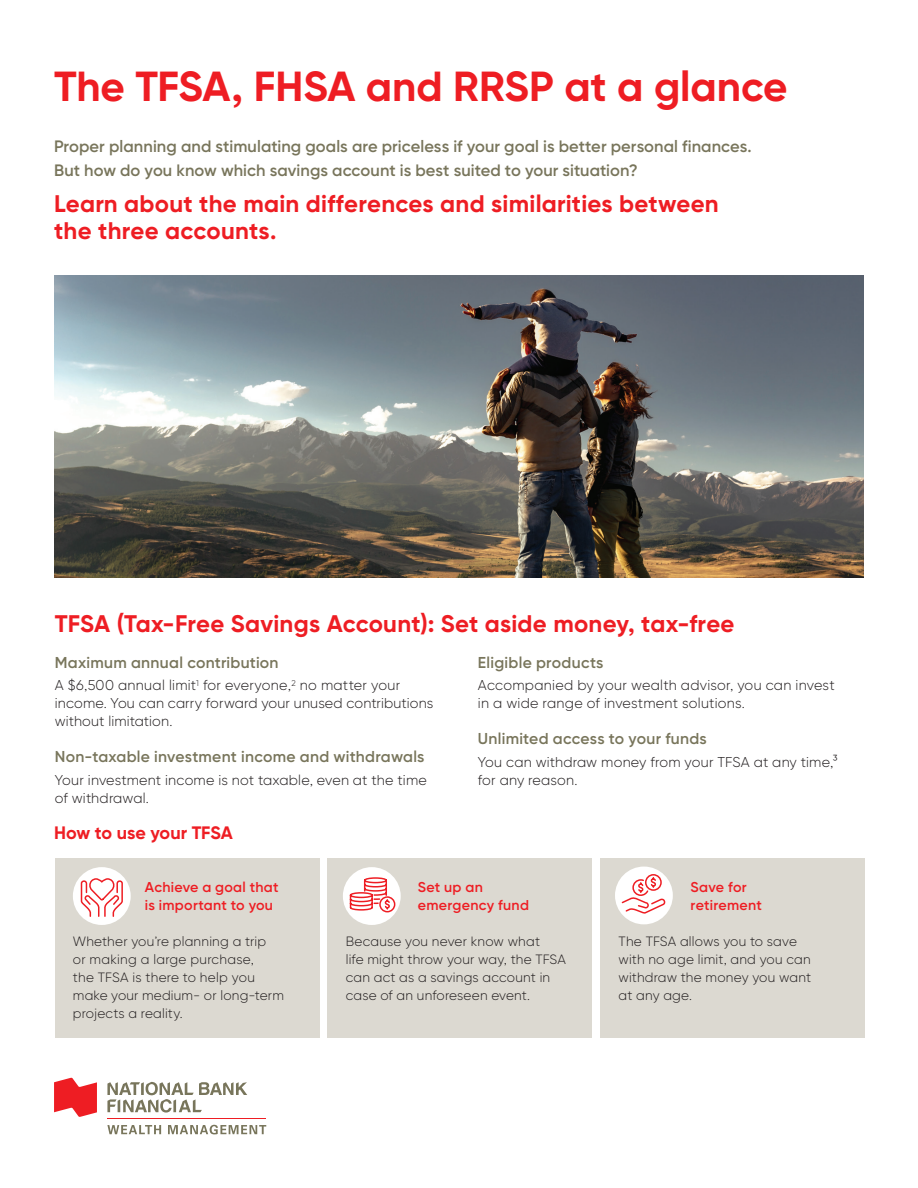
<style>
.page{position:relative;width:918px;height:1188px;background:#fff}
.page>*{position:absolute;margin:0;border:0;box-sizing:border-box;transform-origin:0 0}
.t1{font:700 42px "Gilroy BN";color:#ee1d23}
.t2{font:700 24px/27px "Gilroy BN";letter-spacing:.01em;color:#ee1d23}
.t3{font:700 18px "Gilroy BN";letter-spacing:-.005em;color:#ee1d23}
.t4{font:600 16.5px/24px "Gilroy BN";letter-spacing:.005em;color:#78755b}
.t5{font:600 15.75px "Gilroy BN";letter-spacing:.015em;color:#78755b}
.t6{font:300 14.25px/18px "Gilroy BN";letter-spacing:.01em;color:#231f20}
.t7{font:600 14.25px/18px "Gilroy BN";letter-spacing:.02em;color:#ee1d23}
.t8{font:300 13.5px/18px "Gilroy BN";letter-spacing:.015em;color:#231f20}
</style>
<div class="page">
<div style="left:55px;top:858px;width:264px;height:180px;background:#dcd9d1"></div>
<div style="left:328px;top:858px;width:264px;height:180px;background:#dcd9d1"></div>
<div style="left:601px;top:858px;width:264px;height:180px;background:#dcd9d1"></div>
<div style="left:73px;top:867px;width:58px;height:58px;background:#fff;border-radius:50%"></div>
<svg style="left:80px;top:878px;width:43px;height:40px"></svg>
<div style="left:343px;top:867px;width:58px;height:58px;background:#fff;border-radius:50%"></div>
<div style="left:615px;top:867px;width:58px;height:57px;background:#fff;border-radius:50%"></div>
<div style="left:645px;top:874px;width:17px;height:17px;border:2px solid #ee1d23;border-radius:50%"></div>
<svg style="left:620px;top:876px;width:45px;height:38px"></svg>
<svg style="left:349px;top:877px;width:47px;height:36px"></svg>
<svg style="left:54px;top:1078px;width:43px;height:39px"></svg>
<hr style="left:107px;top:1118px;width:159px;height:1px;background:#ee1d23">
<svg style="left:107px;top:1082px;width:140px;height:31px"></svg>
<svg style="left:107px;top:1125px;width:54px;height:9px"></svg>
<svg style="left:168px;top:1125px;width:98px;height:9px"></svg>
<img style="left:54px;top:275px;width:810px;height:302px">
<h1 class="t1" style="left:54px;top:60px;width:735px">The TFSA, FHSA and RRSP at a glance</h1>
<p class="t4" style="left:54px;top:134px;width:699px">Proper planning and stimulating goals are priceless if your goal is better personal finances.<br>But how do you know which savings account is best suited to your situation?</p>
<h2 class="t2" style="left:54px;top:190px;width:666px">Learn about the main differences and similarities between the three accounts.</h2>
<h2 class="t2" style="left:55px;top:610px;width:681px">TFSA (Tax-Free Savings Account): Set aside money, tax-free</h2>
<p class="t5" style="left:55px;top:653px;width:225px">Maximum annual contribution</p>
<p class="t6" style="left:55px;top:676px;width:380px">A $6,500 annual limit<sup>1</sup> for everyone,<sup>2</sup> no matter your income. You can carry forward your unused contributions without limitation.</p>
<p class="t5" style="left:55px;top:747px;width:371px">Non-taxable investment income and withdrawals</p>
<p class="t6" style="left:55px;top:771px;width:374px">Your investment income is not taxable, even at the time of withdrawal.</p>
<p class="t5" style="left:478px;top:653px;width:127px">Eligible products</p>
<p class="t6" style="left:478px;top:676px;width:358px">Accompanied by your wealth advisor, you can invest in a wide range of investment solutions.</p>
<p class="t5" style="left:478px;top:729px;width:230px">Unlimited access to your funds</p>
<p class="t6" style="left:478px;top:753px;width:361px">You can withdraw money from your TFSA at any time,3 for any reason.</p>
<p class="t3" style="left:54px;top:821px;width:180px">How to use your TFSA</p>
<p class="t7" style="left:145px;top:878px;width:135px">Achieve a goal that is important to you</p>
<p class="t8" style="left:73px;top:932px;width:213px">Whether you’re planning a trip<br>or making a large purchase,<br>the TFSA is there to help you make your medium- or long-term projects a reality.</p>
<p class="t7" style="left:418px;top:878px;width:113px">Set up an emergency fund</p>
<p class="t8" style="left:346px;top:932px;width:222px">Because you never know what<br>life might throw your way, the TFSA can act as a savings account in case of an unforeseen event.</p>
<p class="t7" style="left:691px;top:878px;width:73px">Save for retirement</p>
<p class="t8" style="left:619px;top:932px;width:194px">The TFSA allows you to save with no age limit, and you can withdraw the money you want at any age.</p>
</div>
